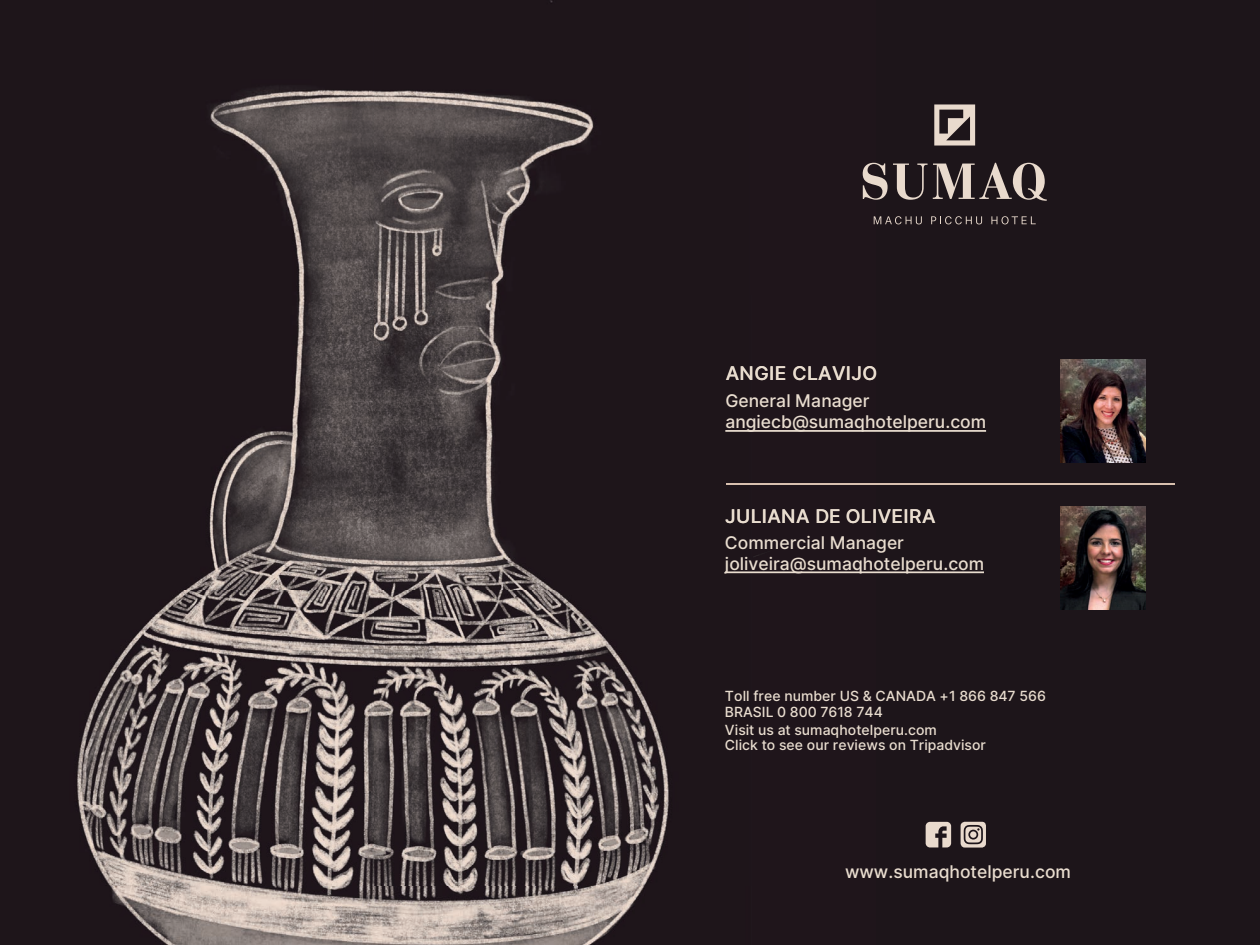
<style>
.page{position:relative;width:1260px;height:945px;background:#1d151a}
.page>*{position:absolute;margin:0;border:0;box-sizing:border-box;transform-origin:0 0}
.t1{font:500 18.9px "Inter";letter-spacing:.025em;color:#e9ddcf}
.t2{font:500 17.5px/21px "Inter";color:#e9ddcf}
.t3{font:500 14px/15.9px "Inter";color:#e9ddcf}
</style>
<div class="page">
<img style="left:77px;top:0;width:799px;height:945px">
<svg style="left:725px;top:571px;width:259px;height:2px"></svg>
<hr style="left:726px;top:483px;width:448px;height:2px;background:#d8c0af">
<svg style="left:725px;top:430px;width:261px;height:2px"></svg>
<svg style="left:961px;top:822px;width:25px;height:26px"></svg>
<div style="left:970px;top:831px;width:7px;height:7px;background:#e9dacd;border-radius:50%"></div>
<svg style="left:926px;top:822px;width:25px;height:25px"></svg>
<svg style="left:863px;top:163px;width:184px;height:38px"></svg>
<svg style="left:874px;top:216px;width:48px;height:8px"></svg>
<svg style="left:931px;top:216px;width:51px;height:8px"></svg>
<svg style="left:991px;top:216px;width:45px;height:8px"></svg>
<svg style="left:934px;top:104px;width:41px;height:42px"></svg>
<img style="left:1061px;top:359px;width:84px;height:104px">
<img style="left:1061px;top:506px;width:84px;height:104px">
<h1 class="t1" style="left:726px;top:359px;width:153px">ANGIE CLAVIJO</h1>
<p class="t2" style="left:725px;top:390px;width:262px">General Manager angiecb@sumaqhotelperu.com</p>
<h1 class="t1" style="left:725px;top:503px;width:212px">JULIANA DE OLIVEIRA</h1>
<p class="t2" style="left:725px;top:531px;width:261px">Commercial Manager joliveira@sumaqhotelperu.com</p>
<p class="t3" style="left:725px;top:687px;width:323px">Toll free number US &amp; CANADA +1 866 847 566<br>BRASIL 0 800 7618 744</p>
<p class="t3" style="left:725px;top:721px;width:263px">Visit us at sumaqhotelperu.com<br>Click to see our reviews on Tripadvisor</p>
<p class="t2" style="left:845px;top:861px;width:227px">www.sumaqhotelperu.com</p>
</div>
